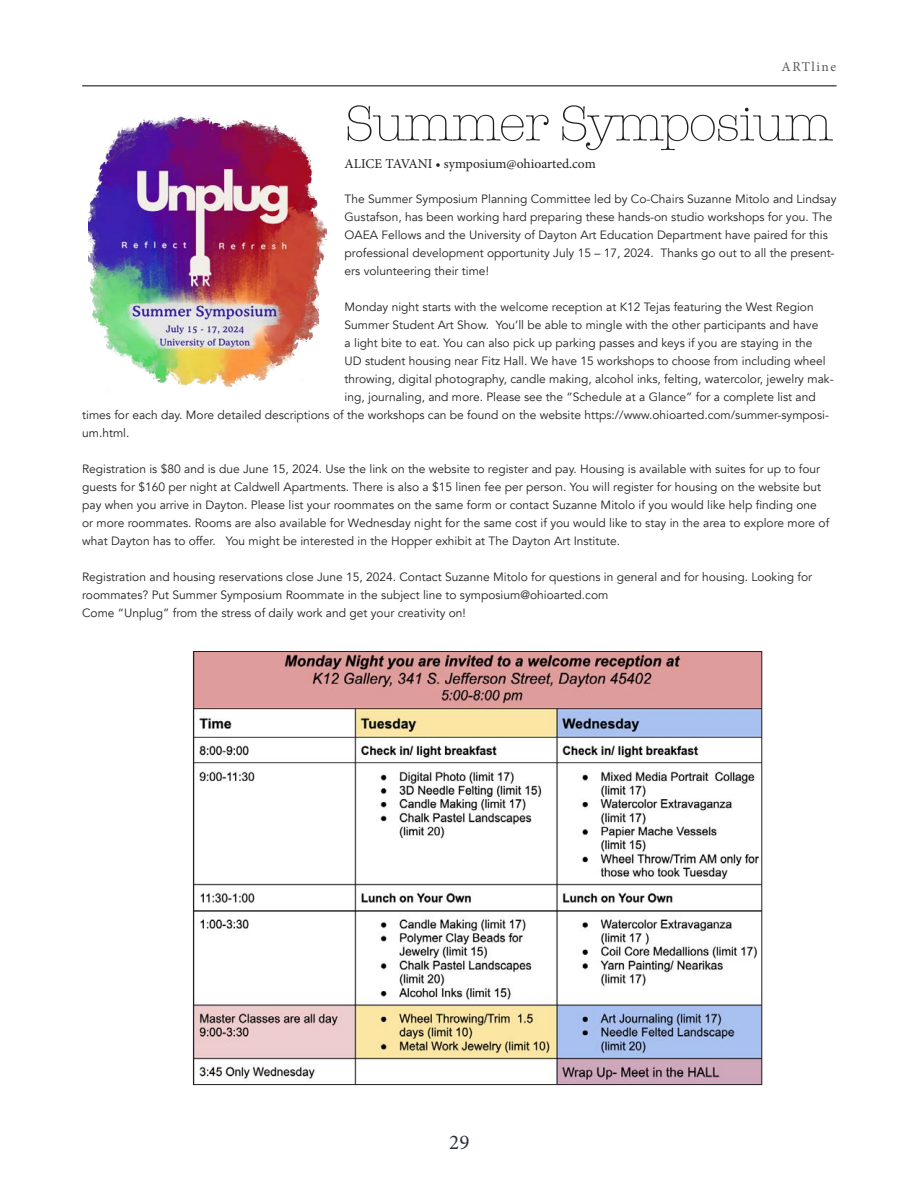
<style>
.page{position:relative;width:918px;height:1188px;background:#fff}
.page>*{position:absolute;margin:0;border:0;box-sizing:border-box;transform-origin:0 0}
.Small_Title{font:300 51px "American Typewriter";letter-spacing:-.03em;color:#231f20}
.t1{font:21px "Minion Pro";color:#2d323b}
.t2{font:13.5px "Minion Pro";color:#231f20}
.t3{font:13.5px "Minion Pro";letter-spacing:.11em;color:#57585a}
.t4{font:12px/18px "Avenir";color:#231f20}
</style>
<div class="page">
<img style="left:88px;top:116px;width:239px;height:271px">
<img style="left:195px;top:653px;width:565px;height:430px">
<hr style="left:82px;top:85px;width:755px;height:2px;background:#57585a">
<p class="t3" style="left:782px;top:57px;width:56px">ARTline</p>
<p class="Small_Title" style="left:345px;top:86px;width:490px">Summer Symposium</p>
<p class="t2" style="left:345px;top:155px;width:253px">ALICE TAVANI • symposium@ohioarted.com</p>
<p class="t4" style="left:345px;top:190px;width:494px">The Summer Symposium Planning Committee led by Co-Chairs Suzanne Mitolo and Lindsay Gustafson, has been working hard preparing these hands-on studio workshops for you. The OAEA Fellows and the University of Dayton Art Education Department have paired for this professional development opportunity July 15 – 17, 2024. Thanks go out to all the present&shy;ers volunteering their time!</p>
<p class="t4" style="left:345px;top:298px;width:471px">Monday night starts with the welcome reception at K12 Tejas featuring the West Region</p>
<p class="t4" style="left:345px;top:316px;width:475px">Summer Student Art Show. You’ll be able to mingle with the other participants and have</p>
<p class="t4" style="left:345px;top:334px;width:469px">a light bite to eat. You can also pick up parking passes and keys if you are staying in the</p>
<p class="t4" style="left:345px;top:352px;width:483px">UD student housing near Fitz Hall. We have 15 workshops to choose from including wheel</p>
<p class="t4" style="left:345px;top:370px;width:491px">throwing, digital photography, candle making, alcohol inks, felting, watercolor, jewelry mak-</p>
<p class="t4" style="left:345px;top:388px;width:473px">ing, journaling, and more. Please see the “Schedule at a Glance” for a complete list and</p>
<p class="t4" style="left:82px;top:406px;width:748px">times for each day. More detailed descriptions of the workshops can be found on the website https://www.ohioarted.com/summer-symposi-</p>
<p class="t4" style="left:82px;top:424px;width:49px">um.html.</p>
<p class="t4" style="left:82px;top:460px;width:749px">Registration is $80 and is due June 15, 2024. Use the link on the website to register and pay. Housing is available with suites for up to four guests for $160 per night at Caldwell Apartments. There is also a $15 linen fee per person. You will register for housing on the website but pay when you arrive in Dayton. Please list your roommates on the same form or contact Suzanne Mitolo if you would like help finding one or more roommates. Rooms are also available for Wednesday night for the same cost if you would like to stay in the area to explore more of what Dayton has to offer. You might be interested in the Hopper exhibit at The Dayton Art Institute.</p>
<p class="t4" style="left:82px;top:568px;width:732px">Registration and housing reservations close June 15, 2024. Contact Suzanne Mitolo for questions in general and for housing. Looking for roommates? Put Summer Symposium Roommate in the subject line to symposium@ohioarted.com</p>
<p class="t4" style="left:82px;top:604px;width:385px">Come “Unplug” from the stress of daily work and get your creativity on!</p>
<p class="t1" style="left:449px;top:1128px;width:22px">29</p>
</div>
